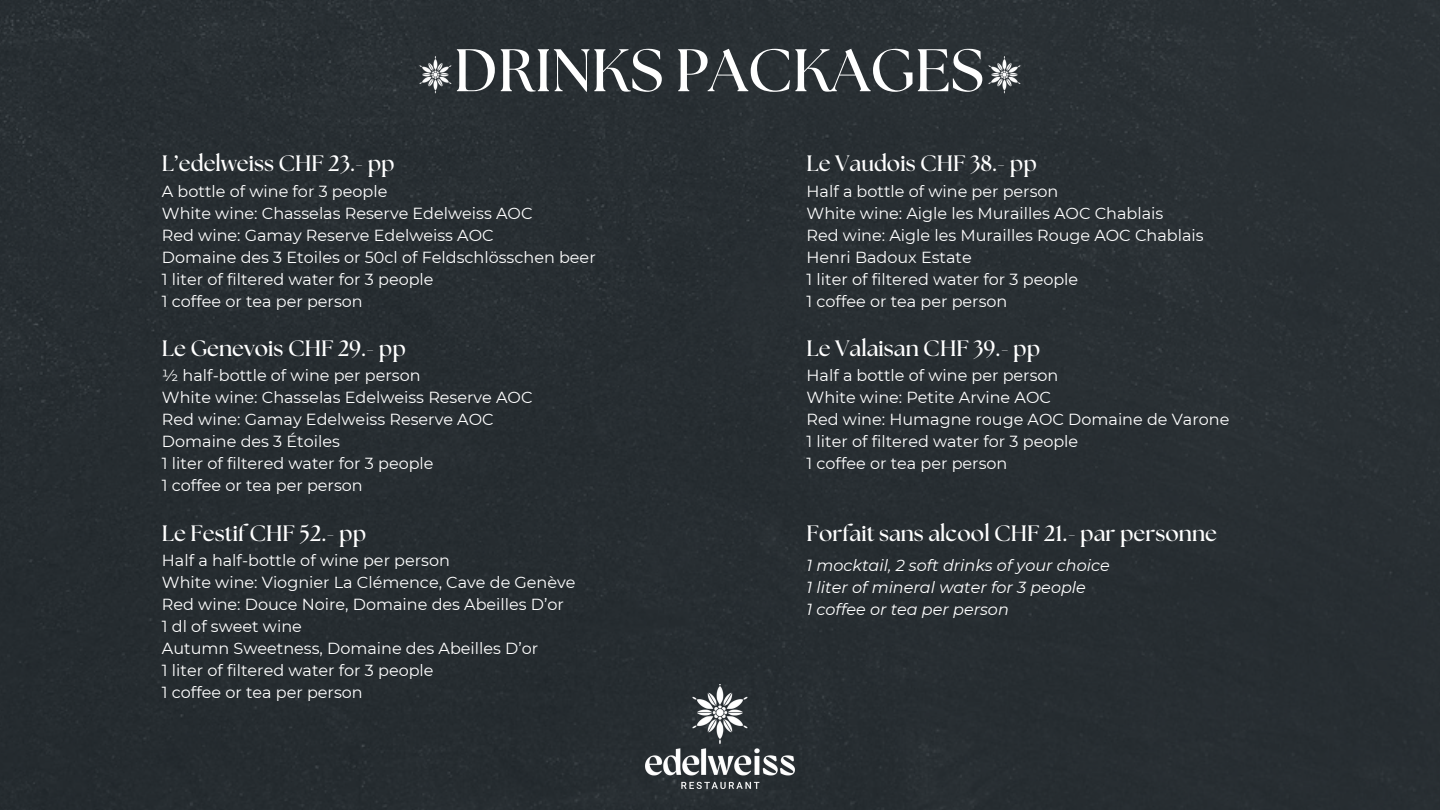
<style>
.page{position:relative;width:1440px;height:810px;background:#282e32}
.page>*{position:absolute;margin:0;border:0;box-sizing:border-box;transform-origin:0 0}
.t1{font:700 60px "The Seasons";color:#fff}
.t2{font:700 22.3px "The Seasons";color:#fff}
.t3{font:16px "Montserrat";color:#fff}
.t4{font:italic 16px "Montserrat";color:#fff}
</style>
<div class="page">
<img style="left:418px;top:57px;width:35px;height:37px">
<img style="left:987px;top:57px;width:35px;height:37px">
<img style="left:646px;top:684px;width:148px;height:104px">
<p class="t1" style="left:454px;top:43px;width:531px">DRINKS PACKAGES</p>
<p class="t2" style="left:162px;top:153px;width:234px">L’edelweiss CHF 23.- pp</p>
<p class="t3" style="left:162px;top:181px;width:227px">A bottle of wine for 3 people</p>
<p class="t3" style="left:162px;top:203px;width:372px">White wine: Chasselas Reserve Edelweiss AOC</p>
<p class="t3" style="left:162px;top:225px;width:333px">Red wine: Gamay Reserve Edelweiss AOC</p>
<p class="t3" style="left:162px;top:247px;width:435px">Domaine des 3 Etoiles or 50cl of Feldschlösschen beer</p>
<p class="t3" style="left:162px;top:269px;width:273px">1 liter of filtered water for 3 people</p>
<p class="t3" style="left:162px;top:291px;width:202px">1 coffee or tea per person</p>
<p class="t2" style="left:162px;top:338px;width:246px">Le Genevois CHF 29.- pp</p>
<p class="t3" style="left:162px;top:366px;width:260px">½ half-bottle of wine per person</p>
<p class="t3" style="left:162px;top:388px;width:372px">White wine: Chasselas Edelweiss Reserve AOC</p>
<p class="t3" style="left:162px;top:410px;width:333px">Red wine: Gamay Edelweiss Reserve AOC</p>
<p class="t3" style="left:162px;top:432px;width:180px">Domaine des 3 Étoiles</p>
<p class="t3" style="left:162px;top:454px;width:273px">1 liter of filtered water for 3 people</p>
<p class="t3" style="left:162px;top:476px;width:202px">1 coffee or tea per person</p>
<p class="t2" style="left:162px;top:523px;width:206px">Le Festif CHF 52.- pp</p>
<p class="t3" style="left:162px;top:550px;width:290px">Half a half-bottle of wine per person</p>
<p class="t3" style="left:162px;top:572px;width:415px">White wine: Viognier La Clémence, Cave de Genève</p>
<p class="t3" style="left:162px;top:595px;width:404px">Red wine: Douce Noire, Domaine des Abeilles D’or</p>
<p class="t3" style="left:162px;top:617px;width:141px">1 dl of sweet wine</p>
<p class="t3" style="left:162px;top:639px;width:378px">Autumn Sweetness, Domaine des Abeilles D’or</p>
<p class="t3" style="left:162px;top:661px;width:273px">1 liter of filtered water for 3 people</p>
<p class="t3" style="left:162px;top:683px;width:202px">1 coffee or tea per person</p>
<p class="t2" style="left:807px;top:153px;width:232px">Le Vaudois CHF 38.- pp</p>
<p class="t3" style="left:807px;top:181px;width:253px">Half a bottle of wine per person</p>
<p class="t3" style="left:807px;top:203px;width:358px">White wine: Aigle les Murailles AOC Chablais</p>
<p class="t3" style="left:807px;top:225px;width:399px">Red wine: Aigle les Murailles Rouge AOC Chablais</p>
<p class="t3" style="left:807px;top:247px;width:167px">Henri Badoux Estate</p>
<p class="t3" style="left:807px;top:269px;width:273px">1 liter of filtered water for 3 people</p>
<p class="t3" style="left:807px;top:291px;width:202px">1 coffee or tea per person</p>
<p class="t2" style="left:807px;top:338px;width:235px">Le Valaisan CHF 39.- pp</p>
<p class="t3" style="left:807px;top:366px;width:253px">Half a bottle of wine per person</p>
<p class="t3" style="left:807px;top:388px;width:246px">White wine: Petite Arvine AOC</p>
<p class="t3" style="left:807px;top:410px;width:424px">Red wine: Humagne rouge AOC Domaine de Varone</p>
<p class="t3" style="left:807px;top:432px;width:273px">1 liter of filtered water for 3 people</p>
<p class="t3" style="left:807px;top:454px;width:202px">1 coffee or tea per person</p>
<p class="t2" style="left:807px;top:523px;width:412px">Forfait sans alcool CHF 21.- par personne</p>
<p class="t4" style="left:807px;top:555px;width:305px">1 mocktail, 2 soft drinks of your choice</p>
<p class="t4" style="left:807px;top:577px;width:281px">1 liter of mineral water for 3 people</p>
<p class="t4" style="left:807px;top:599px;width:204px">1 coffee or tea per person</p>
</div>
